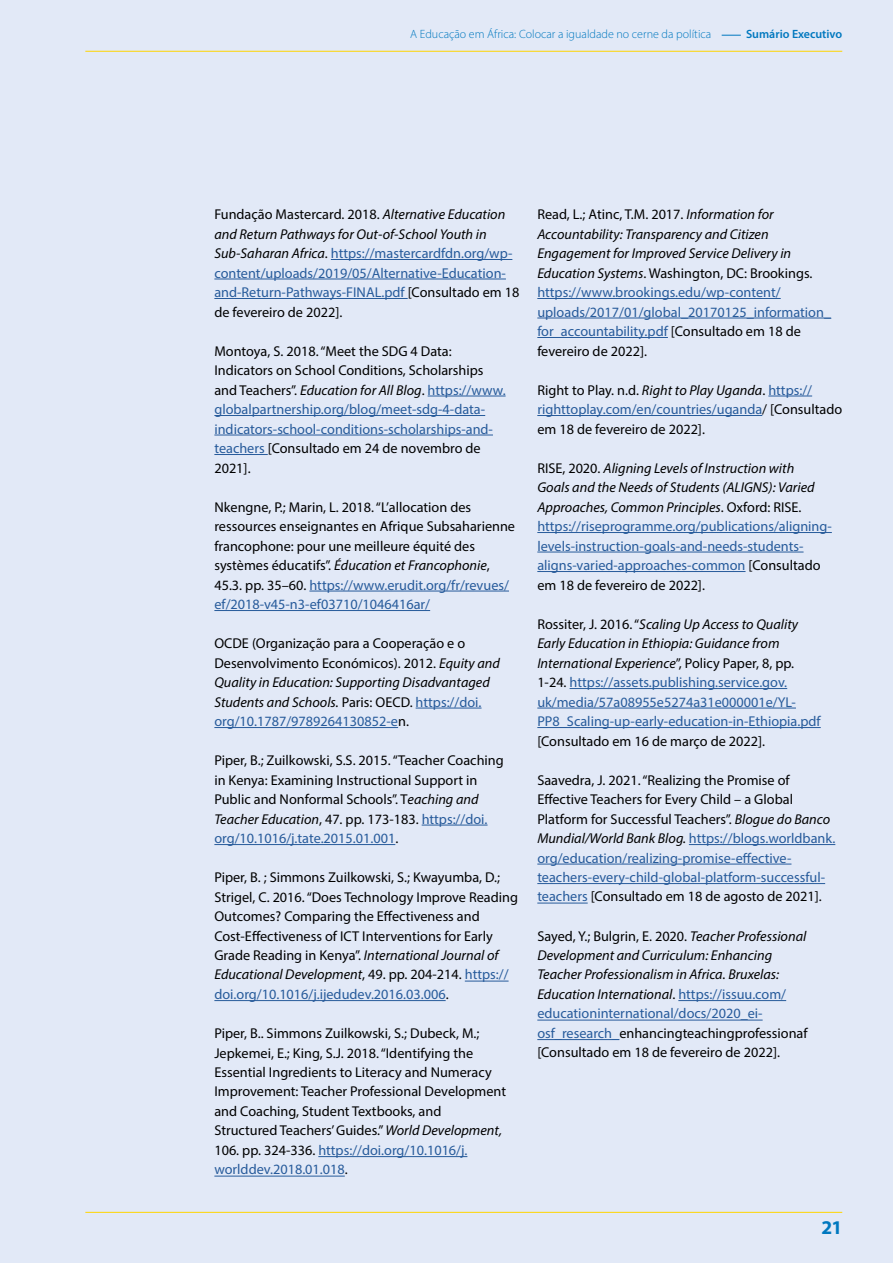
<style>
.page{position:relative;width:893px;height:1263px;background:#e2e9f7}
.page>*{position:absolute;margin:0;border:0;box-sizing:border-box;transform-origin:0 0}
.t1{font:700 19.5px "Myriad Pro";color:#0078bf}
.t2{font:14.25px/19.5px "Myriad Pro";color:#000}
.t3{font:14.25px/19.5px "Myriad Pro";color:#275b9b}
.t4{font:italic 14.25px/19.5px "Myriad Pro";color:#000}
.t5{font:300 12px "Myriad Pro";color:#0078bf}
.t6{font:600 12px "Myriad Pro";color:#0078bf}
.s1{color:#000}
.s2{font-style:italic;color:#000}
.s3{font-style:italic}
.s4{color:#275b9b}
.s5{font-style:normal}
.s6{font-style:normal;color:#275b9b}
</style>
<div class="page">
<hr style="left:331px;top:259px;width:181px;height:1px;background:#275b9b">
<hr style="left:214px;top:279px;width:292px;height:1px;background:#275b9b">
<hr style="left:214px;top:298px;width:194px;height:1px;background:#275b9b">
<hr style="left:428px;top:396px;width:78px;height:1px;background:#275b9b">
<hr style="left:214px;top:415px;width:271px;height:1px;background:#275b9b">
<hr style="left:214px;top:435px;width:279px;height:1px;background:#275b9b">
<hr style="left:214px;top:454px;width:54px;height:1px;background:#275b9b">
<hr style="left:309px;top:591px;width:200px;height:1px;background:#275b9b">
<hr style="left:214px;top:610px;width:216px;height:1px;background:#275b9b">
<hr style="left:416px;top:708px;width:66px;height:1px;background:#275b9b">
<hr style="left:214px;top:727px;width:184px;height:1px;background:#275b9b">
<hr style="left:422px;top:825px;width:66px;height:1px;background:#275b9b">
<hr style="left:214px;top:844px;width:181px;height:1px;background:#275b9b">
<hr style="left:465px;top:981px;width:44px;height:1px;background:#275b9b">
<hr style="left:214px;top:1000px;width:232px;height:1px;background:#275b9b">
<hr style="left:318px;top:1156px;width:149px;height:1px;background:#275b9b">
<hr style="left:214px;top:1176px;width:131px;height:1px;background:#275b9b">
<hr style="left:537px;top:298px;width:244px;height:1px;background:#275b9b">
<hr style="left:537px;top:318px;width:294px;height:1px;background:#275b9b">
<hr style="left:537px;top:337px;width:131px;height:1px;background:#275b9b">
<hr style="left:768px;top:396px;width:44px;height:1px;background:#275b9b">
<hr style="left:537px;top:415px;width:225px;height:1px;background:#275b9b">
<hr style="left:537px;top:532px;width:295px;height:1px;background:#275b9b">
<hr style="left:537px;top:552px;width:267px;height:1px;background:#275b9b">
<hr style="left:537px;top:571px;width:208px;height:1px;background:#275b9b">
<hr style="left:570px;top:688px;width:217px;height:1px;background:#275b9b">
<hr style="left:537px;top:708px;width:259px;height:1px;background:#275b9b">
<hr style="left:537px;top:727px;width:284px;height:1px;background:#275b9b">
<hr style="left:689px;top:844px;width:146px;height:1px;background:#275b9b">
<hr style="left:537px;top:864px;width:254px;height:1px;background:#275b9b">
<hr style="left:537px;top:883px;width:288px;height:1px;background:#275b9b">
<hr style="left:537px;top:903px;width:51px;height:1px;background:#275b9b">
<hr style="left:678px;top:1000px;width:108px;height:1px;background:#275b9b">
<hr style="left:537px;top:1020px;width:226px;height:1px;background:#275b9b">
<hr style="left:537px;top:1039px;width:82px;height:1px;background:#275b9b">
<hr style="left:85px;top:1212px;width:757px;height:1px;background:#ffd500">
<svg style="left:722px;top:35px;width:19px;height:1px"></svg>
<hr style="left:85px;top:51px;width:757px;height:1px;background:#ffd500">
<p class="t5" style="left:410px;top:27px;width:303px">A Educação em África: Colocar a igualdade no cerne da política</p>
<p class="t6" style="left:746px;top:27px;width:98px">Sumário Executivo</p>
<p class="t3" style="left:214px;top:204px;width:306px"><span class="s1">Fundação Mastercard. 2018.</span> <span class="s2">Alternative Education and Return Pathways for Out-of-School Youth in Sub-Saharan Africa</span><span class="s1">.</span> https://mastercardfdn.org/wp&shy;content/uploads/2019/05/Alternative-Education&shy;and-Return-Pathways-FINAL.pdf <span class="s1">[Consultado em 18 de fevereiro de 2022].</span></p>
<p class="t2" style="left:214px;top:341px;width:293px">Montoya, S. 2018. “Meet the SDG 4 Data:<br>Indicators on School Conditions, Scholarships and Teachers”. <span class="s3">Education for All Blog</span>. <span class="s4">https://www. globalpartnership.org/blog/meet-sdg-4-data&shy;indicators-school-conditions-scholarships-and&shy;teachers</span> [Consultado em 24 de novembro de 2021].</p>
<p class="t2" style="left:214px;top:497px;width:302px">Nkengne, P.; Marin, L. 2018. “L’allocation des ressources enseignantes en Afrique Subsaharienne francophone: pour une meilleure équité des systèmes éducatifs”. <span class="s3">Éducation et Francophonie</span>, 45.3. pp. 35–60. <span class="s4">https://www.erudit.org/fr/revues/ ef/2018-v45-n3-ef03710/1046416ar/</span></p>
<p class="t2" style="left:214px;top:633px;width:287px">OCDE (Organização para a Cooperação e o Desenvolvimento Económicos). 2012. <span class="s3">Equity and Quality in Education: Supporting Disadvantaged Students and Schools.</span> Paris: OECD. <span class="s4">https://doi. org/10.1787/9789264130852-e</span>n.</p>
<p class="t2" style="left:214px;top:750px;width:291px">Piper, B.; Zuilkowski, S.S. 2015. “Teacher Coaching in Kenya: Examining Instructional Support in Public and Nonformal Schools”. T<span class="s3">eaching and Teacher Education</span>, 47. pp. 173-183. <span class="s4">https://doi. org/10.1016/j.tate.2015.01.001</span>.</p>
<p class="t2" style="left:214px;top:867px;width:305px">Piper, B. ; Simmons Zuilkowski, S.; Kwayumba, D.; Strigel, C. 2016. “Does Technology Improve Reading Outcomes? Comparing the Effectiveness and Cost-Effectiveness of ICT Interventions for Early Grade Reading in Kenya”. <span class="s3">International Journal of Educational Development</span>, 49. pp. 204-214. <span class="s4">https:// doi.org/10.1016/j.ijedudev.2016.03.006</span>.</p>
<p class="t2" style="left:214px;top:1023px;width:293px">Piper, B.. Simmons Zuilkowski, S.; Dubeck, M.; Jepkemei, E.; King, S.J. 2018. “Identifying the Essential Ingredients to Literacy and Numeracy Improvement: Teacher Professional Development and Coaching, Student Textbooks, and Structured Teachers’ Guides.” <span class="s3">World Development, </span>106. pp. 324-336. <span class="s4">https://doi.org/10.1016/j. worlddev.2018.01.018</span>.</p>
<p class="t4" style="left:537px;top:204px;width:295px"><span class="s5">Read, L.; Atinc, T.M. 2017.</span> Information for Accountability: Transparency and Citizen Engagement for Improved Service Delivery in Education Systems<span class="s5">. Washington, DC: Brookings. </span><span class="s6">https://www.brookings.edu/wp-content/ uploads/2017/01/global_20170125_information_ for_accountability.pdf</span> <span class="s5">[Consultado em 18 de fevereiro de 2022].</span></p>
<p class="t2" style="left:537px;top:380px;width:306px">Right to Play. n.d. <span class="s3">Right to Play Uganda</span>. <span class="s4">https:// righttoplay.com/en/countries/uganda</span>/ [Consultado em 18 de fevereiro de 2022].</p>
<p class="t3" style="left:537px;top:458px;width:296px"><span class="s1">RISE, 2020.</span> <span class="s2">Aligning Levels of Instruction with<br>Goals and the Needs of Students (ALIGNS): Varied Approaches, Common Principles</span><span class="s1">. Oxford: RISE. </span>https://riseprogramme.org/publications/aligning&shy;levels-instruction-goals-and-needs-students&shy;aligns-varied-approaches-common <span class="s1">[Consultado em 18 de fevereiro de 2022].</span></p>
<p class="t3" style="left:537px;top:614px;width:285px"><span class="s1">Rossiter, J. 2016. “</span><span class="s2">Scaling Up Access to Quality Early Education in Ethiopia: Guidance from International Experience</span><span class="s1">”, Policy Paper, 8, pp.<br>1-24.</span> https://assets.publishing.service.gov. uk/media/57a08955e5274a31e000001e/YL-PP8_Scaling-up-early-education-in-Ethiopia.pdf</p>
<p class="t2" style="left:537px;top:731px;width:229px">[Consultado em 16 de março de 2022].</p>
<p class="t2" style="left:537px;top:770px;width:300px">Saavedra, J. 2021. “Realizing the Promise of Effective Teachers for Every Child – a Global Platform for Successful Teachers”. <span class="s3">Blogue do Banco Mundial/World Bank Blog.</span> <span class="s4">https://blogs.worldbank. org/education/realizing-promise-effective&shy;teachers-every-child-global-platform-successful&shy;teachers</span> [Consultado em 18 de agosto de 2021].</p>
<p class="t4" style="left:537px;top:926px;width:272px"><span class="s5">Sayed, Y.; Bulgrin, E. 2020.</span> Teacher Professional Development and Curriculum: Enhancing Teacher Professionalism in Africa. Bruxelas:<br>Education International<span class="s5">.</span> <span class="s6">https://issuu.com/ educationinternational/docs/2020_ei&shy;osf_research_</span><span class="s5">enhancingteachingprofessionaf [Consultado em 18 de fevereiro de 2022].</span></p>
<h1 class="t1" style="left:822px;top:1215px;width:22px">21</h1>
</div>
